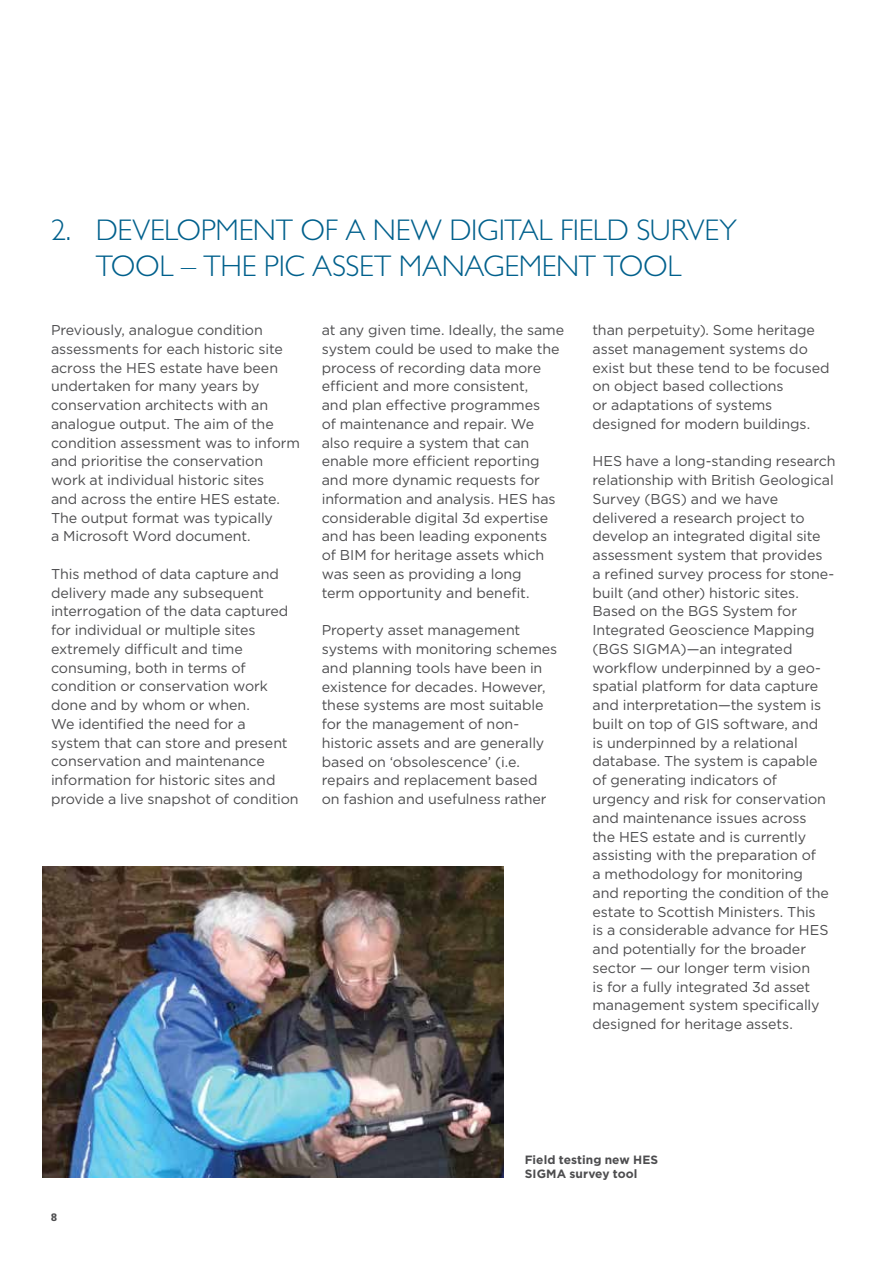
<style>
.page{position:relative;width:893px;height:1263px;background:#fff}
.page>*{position:absolute;margin:0;border:0;box-sizing:border-box;transform-origin:0 0}
.t1{font:300 30px/36px "M Gill Sans";letter-spacing:-.01em;color:#00608c;text-align:center}
.t2{font:14.25px/18.8px "Gotham";letter-spacing:-.005em;color:#4d4d4f}
.t3{font:700 12px/14.4px "Gotham";letter-spacing:.005em;color:#4d4d4f}
.t4{font:900 10.5px "Glypha";color:#4d4d4f}
</style>
<div class="page">
<img style="left:43px;top:866px;width:461px;height:312px">
<h1 class="t1" style="left:51px;top:212px;width:687px">2. DEVELOPMENT OF A NEW DIGITAL FIELD SURVEY<br>TOOL – THE PIC ASSET MANAGEMENT TOOL</h1>
<p class="t2" style="left:51px;top:320px;width:250px">Previously, analogue condition assessments for each historic site across the HES estate have been undertaken for many years by conservation architects with an analogue output. The aim of the condition assessment was to inform and prioritise the conservation work at individual historic sites<br>and across the entire HES estate.<br>The output format was typically<br>a Microsoft Word document.</p>
<p class="t2" style="left:51px;top:564px;width:249px">This method of data capture and delivery made any subsequent interrogation of the data captured for individual or multiple sites extremely difficult and time consuming, both in terms of condition or conservation work done and by whom or when.<br>We identified the need for a system that can store and present conservation and maintenance information for historic sites and provide a live snapshot of condition</p>
<p class="t2" style="left:322px;top:320px;width:244px">at any given time. Ideally, the same system could be used to make the process of recording data more efficient and more consistent,<br>and plan effective programmes<br>of maintenance and repair. We also require a system that can enable more efficient reporting and more dynamic requests for information and analysis. HES has considerable digital 3d expertise and has been leading exponents of BIM for heritage assets which was seen as providing a long<br>term opportunity and benefit.</p>
<p class="t2" style="left:322px;top:621px;width:237px">Property asset management systems with monitoring schemes and planning tools have been in existence for decades. However, these systems are most suitable for the management of non&shy;historic assets and are generally based on ‘obsolescence’ (i.e. repairs and replacement based on fashion and usefulness rather</p>
<p class="t2" style="left:592px;top:320px;width:239px">than perpetuity). Some heritage asset management systems do exist but these tend to be focused on object based collections<br>or adaptations of systems designed for modern buildings.</p>
<p class="t2" style="left:592px;top:452px;width:245px">HES have a long-standing research relationship with British Geological<br>Survey (BGS) and we have delivered a research project to develop an integrated digital site assessment system that provides<br>a refined survey process for stone&shy;built (and other) historic sites.<br>Based on the BGS System for<br>Integrated Geoscience Mapping (BGS SIGMA)—an integrated workflow underpinned by a geo&shy;spatial platform for data capture and interpretation—the system is built on top of GIS software, and<br>is underpinned by a relational database. The system is capable<br>of generating indicators of urgency and risk for conservation and maintenance issues across<br>the HES estate and is currently assisting with the preparation of<br>a methodology for monitoring<br>and reporting the condition of the estate to Scottish Ministers. This<br>is a considerable advance for HES and potentially for the broader sector — our longer term vision<br>is for a fully integrated 3d asset management system specifically designed for heritage assets.</p>
<p class="t4" style="left:51px;top:1210px;width:7px">8</p>
<p class="t3" style="left:525px;top:1152px;width:135px">Field testing new HES<br>SIGMA survey tool</p>
</div>
